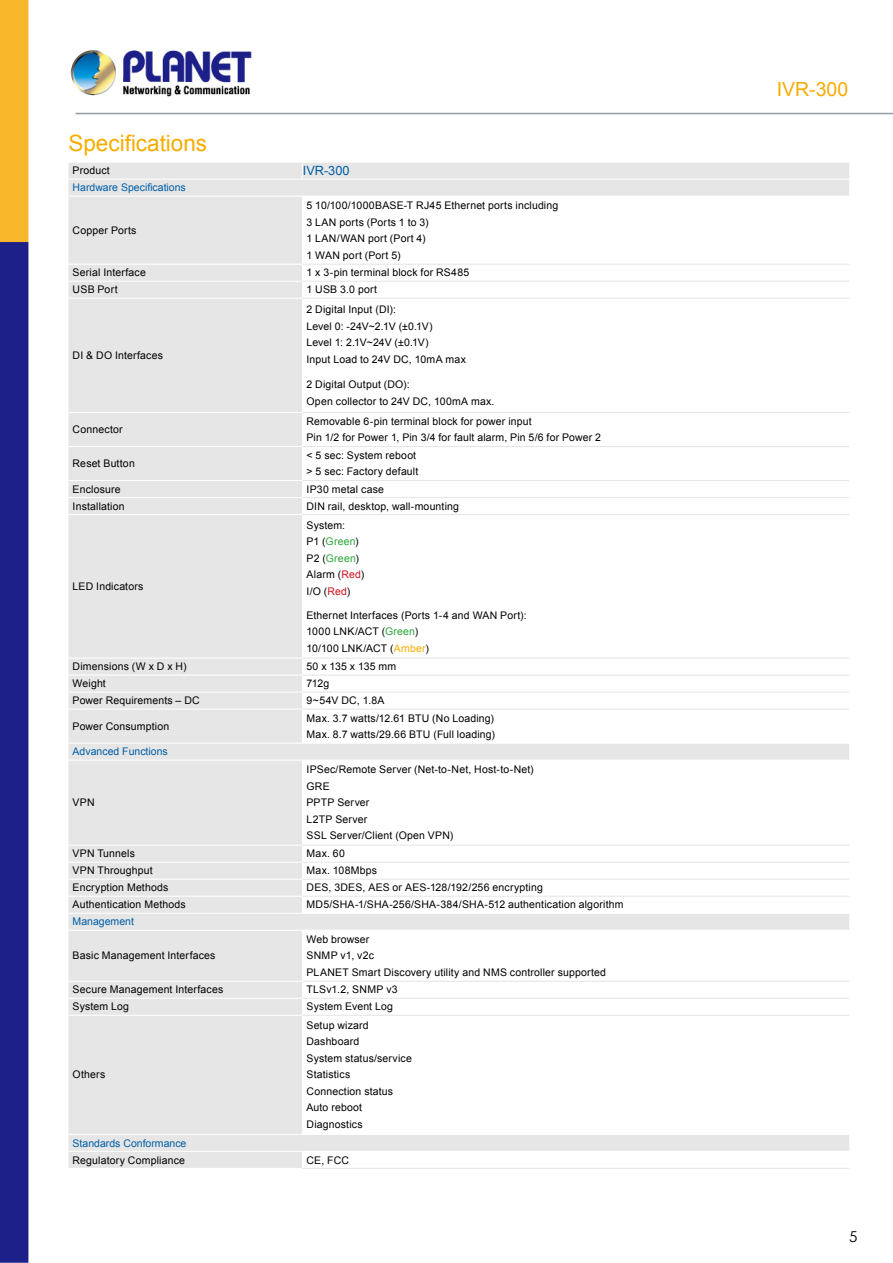
<style>
.page{position:relative;width:893px;height:1263px;background:#fff}
.page>*{position:absolute;margin:0;border:0;box-sizing:border-box;transform-origin:0 0}
.t1{font:22.5px "Arial";color:#f7ac00}
.t2{font:19.5px "Arial";color:#f7ac00}
.t3{font:15px "Century Gothic";color:#000}
.t4{font:12.75px "Arial";color:#005ea6}
.t5{font:10.5px/16.5px "Arial";letter-spacing:.015em;color:#000}
.t6{font:10.5px "Arial";color:#005ea6}
.s1{color:#2aa738}
.s2{color:#d0121b}
.s3{color:#f7ac00}
</style>
<div class="page">
<img style="left:0;top:0;width:893px;height:1263px">
<div style="left:68px;top:163px;width:781px;height:1005px;background:#e6e6e6"></div>
<svg style="left:302px;top:197px;width:547px;height:971px"></svg>
<svg style="left:302px;top:163px;width:1px;height:16px"></svg>
<hr style="left:68px;top:264px;width:234px;height:1px;background:#fff">
<hr style="left:68px;top:281px;width:234px;height:1px;background:#fff">
<hr style="left:68px;top:298px;width:234px;height:1px;background:#fff">
<hr style="left:68px;top:412px;width:234px;height:1px;background:#fff">
<hr style="left:68px;top:446px;width:234px;height:1px;background:#fff">
<hr style="left:68px;top:480px;width:234px;height:1px;background:#fff">
<hr style="left:68px;top:497px;width:234px;height:1px;background:#fff">
<hr style="left:68px;top:514px;width:234px;height:1px;background:#fff">
<hr style="left:68px;top:657px;width:234px;height:2px;background:#fff">
<hr style="left:68px;top:674px;width:234px;height:2px;background:#fff">
<hr style="left:68px;top:691px;width:234px;height:2px;background:#fff">
<hr style="left:302px;top:264px;width:547px;height:1px;background:#e6e6e6">
<hr style="left:302px;top:281px;width:547px;height:1px;background:#e6e6e6">
<hr style="left:302px;top:298px;width:547px;height:1px;background:#e6e6e6">
<hr style="left:302px;top:412px;width:547px;height:1px;background:#e6e6e6">
<hr style="left:302px;top:446px;width:547px;height:1px;background:#e6e6e6">
<hr style="left:302px;top:480px;width:547px;height:1px;background:#e6e6e6">
<hr style="left:302px;top:497px;width:547px;height:1px;background:#e6e6e6">
<hr style="left:302px;top:514px;width:547px;height:1px;background:#e6e6e6">
<hr style="left:68px;top:162px;width:234px;height:1px;background:#fff">
<hr style="left:302px;top:162px;width:547px;height:1px;background:#fff">
<hr style="left:68px;top:179px;width:234px;height:1px;background:#fff">
<hr style="left:302px;top:179px;width:547px;height:1px;background:#fff">
<hr style="left:68px;top:196px;width:234px;height:1px;background:#fff">
<hr style="left:302px;top:196px;width:547px;height:1px;background:#fff">
<hr style="left:68px;top:708px;width:234px;height:2px;background:#fff">
<hr style="left:68px;top:743px;width:234px;height:1px;background:#fff">
<hr style="left:302px;top:743px;width:547px;height:1px;background:#fff">
<hr style="left:68px;top:760px;width:234px;height:1px;background:#fff">
<hr style="left:302px;top:760px;width:547px;height:1px;background:#fff">
<hr style="left:68px;top:845px;width:234px;height:1px;background:#fff">
<hr style="left:68px;top:862px;width:234px;height:1px;background:#fff">
<hr style="left:68px;top:879px;width:234px;height:1px;background:#fff">
<hr style="left:68px;top:896px;width:234px;height:1px;background:#fff">
<hr style="left:68px;top:913px;width:234px;height:1px;background:#fff">
<hr style="left:302px;top:913px;width:547px;height:1px;background:#fff">
<hr style="left:68px;top:930px;width:234px;height:1px;background:#fff">
<hr style="left:302px;top:930px;width:547px;height:1px;background:#fff">
<hr style="left:68px;top:981px;width:234px;height:1px;background:#fff">
<hr style="left:68px;top:998px;width:234px;height:1px;background:#fff">
<hr style="left:68px;top:1015px;width:234px;height:1px;background:#fff">
<hr style="left:68px;top:1134px;width:234px;height:1px;background:#fff">
<hr style="left:302px;top:1134px;width:547px;height:1px;background:#fff">
<hr style="left:68px;top:1151px;width:234px;height:1px;background:#fff">
<hr style="left:302px;top:1151px;width:547px;height:1px;background:#fff">
<hr style="left:68px;top:1168px;width:234px;height:1px;background:#fff">
<hr style="left:302px;top:657px;width:547px;height:2px;background:#e6e6e6">
<hr style="left:302px;top:674px;width:547px;height:2px;background:#e6e6e6">
<hr style="left:302px;top:691px;width:547px;height:2px;background:#e6e6e6">
<hr style="left:302px;top:708px;width:547px;height:2px;background:#e6e6e6">
<hr style="left:302px;top:845px;width:547px;height:1px;background:#e6e6e6">
<hr style="left:302px;top:862px;width:547px;height:1px;background:#e6e6e6">
<hr style="left:302px;top:879px;width:547px;height:1px;background:#e6e6e6">
<hr style="left:302px;top:896px;width:547px;height:1px;background:#e6e6e6">
<hr style="left:302px;top:981px;width:547px;height:1px;background:#e6e6e6">
<hr style="left:302px;top:998px;width:547px;height:1px;background:#e6e6e6">
<hr style="left:302px;top:1015px;width:547px;height:1px;background:#e6e6e6">
<hr style="left:302px;top:1168px;width:547px;height:1px;background:#e6e6e6">
<h1 class="t1" style="left:68px;top:128px;width:140px">Specifications</h1>
<p class="t5" style="left:73px;top:163px;width:39px">Product</p>
<p class="t4" style="left:303px;top:162px;width:48px">IVR-300</p>
<p class="t6" style="left:73px;top:181px;width:115px">Hardware Specifications</p>
<p class="t5" style="left:73px;top:222px;width:65px">Copper Ports</p>
<p class="t5" style="left:307px;top:197px;width:253px">5 10/100/1000BASE-T RJ45 Ethernet ports including<br>3 LAN ports (Ports 1 to 3)<br>1 LAN/WAN port (Port 4)<br>1 WAN port (Port 5)</p>
<p class="t5" style="left:73px;top:265px;width:75px">Serial Interface</p>
<p class="t5" style="left:307px;top:265px;width:164px">1 x 3-pin terminal block for RS485</p>
<p class="t5" style="left:73px;top:282px;width:46px">USB Port</p>
<p class="t5" style="left:307px;top:282px;width:72px">1 USB 3.0 port</p>
<p class="t5" style="left:73px;top:347px;width:92px">DI &amp; DO Interfaces</p>
<p class="t5" style="left:307px;top:301px;width:161px">2 Digital Input (DI):<br>Level 0: -24V~2.1V (±0.1V)<br>Level 1: 2.1V~24V (±0.1V)<br>Input Load to 24V DC, 10mA max</p>
<p class="t5" style="left:307px;top:376px;width:189px">2 Digital Output (DO):<br>Open collector to 24V DC, 100mA max.</p>
<p class="t5" style="left:73px;top:421px;width:51px">Connector</p>
<p class="t5" style="left:307px;top:413px;width:296px">Removable 6-pin terminal block for power input<br>Pin 1/2 for Power 1, Pin 3/4 for fault alarm, Pin 5/6 for Power 2</p>
<p class="t5" style="left:73px;top:455px;width:64px">Reset Button</p>
<p class="t5" style="left:307px;top:447px;width:113px">&lt; 5 sec: System reboot &gt; 5 sec: Factory default</p>
<p class="t5" style="left:73px;top:481px;width:49px">Enclosure</p>
<p class="t5" style="left:307px;top:481px;width:79px">IP30 metal case</p>
<p class="t5" style="left:73px;top:498px;width:54px">Installation</p>
<p class="t5" style="left:307px;top:498px;width:154px">DIN rail, desktop, wall-mounting</p>
<p class="t5" style="left:73px;top:578px;width:72px">LED Indicators</p>
<p class="t5" style="left:307px;top:517px;width:59px">System:<br>P1 (<span class="s1">Green</span>)<br>P2 (<span class="s1">Green</span>)<br>Alarm (<span class="s2">Red</span>)<br>I/O (<span class="s2">Red</span>)</p>
<p class="t5" style="left:306px;top:607px;width:222px">Ethernet Interfaces (Ports 1-4 and WAN Port):<br>1000 LNK/ACT (<span class="s1">Green</span>)<br>10/100 LNK/ACT (<span class="s3">Amber</span>)</p>
<p class="t5" style="left:73px;top:658px;width:116px">Dimensions (W x D x H)</p>
<p class="t5" style="left:306px;top:658px;width:91px">50 x 135 x 135 mm</p>
<p class="t5" style="left:73px;top:675px;width:35px">Weight</p>
<p class="t5" style="left:306px;top:675px;width:24px">712g</p>
<p class="t5" style="left:73px;top:692px;width:129px">Power Requirements – DC</p>
<p class="t5" style="left:306px;top:692px;width:80px">9~54V DC, 1.8A</p>
<p class="t5" style="left:73px;top:718px;width:98px">Power Consumption</p>
<p class="t5" style="left:306px;top:710px;width:190px">Max. 3.7 watts/12.61 BTU (No Loading)<br>Max. 8.7 watts/29.66 BTU (Full loading)</p>
<p class="t6" style="left:73px;top:745px;width:97px">Advanced Functions</p>
<p class="t5" style="left:73px;top:794px;width:23px">VPN</p>
<p class="t5" style="left:306px;top:761px;width:229px">IPSec/Remote Server (Net-to-Net, Host-to-Net)<br>GRE<br>PPTP Server<br>L2TP Server<br>SSL Server/Client (Open VPN)</p>
<p class="t5" style="left:73px;top:845px;width:64px">VPN Tunnels</p>
<p class="t5" style="left:306px;top:845px;width:40px">Max. 60</p>
<p class="t5" style="left:73px;top:862px;width:82px">VPN Throughput</p>
<p class="t5" style="left:306px;top:862px;width:72px">Max. 108Mbps</p>
<p class="t5" style="left:73px;top:879px;width:97px">Encryption Methods</p>
<p class="t5" style="left:306px;top:879px;width:238px">DES, 3DES, AES or AES-128/192/256 encrypting</p>
<p class="t5" style="left:73px;top:896px;width:115px">Authentication Methods</p>
<p class="t5" style="left:306px;top:896px;width:318px">MD5/SHA-1/SHA-256/SHA-384/SHA-512 authentication algorithm</p>
<p class="t6" style="left:73px;top:915px;width:63px">Management</p>
<p class="t5" style="left:73px;top:947px;width:144px">Basic Management Interfaces</p>
<p class="t5" style="left:306px;top:931px;width:301px">Web browser<br>SNMP v1, v2c<br>PLANET Smart Discovery utility and NMS controller supported</p>
<p class="t5" style="left:73px;top:981px;width:152px">Secure Management Interfaces</p>
<p class="t5" style="left:306px;top:981px;width:93px">TLSv1.2, SNMP v3</p>
<p class="t5" style="left:73px;top:999px;width:58px">System Log</p>
<p class="t5" style="left:306px;top:999px;width:88px">System Event Log</p>
<p class="t5" style="left:73px;top:1067px;width:34px">Others</p>
<p class="t5" style="left:306px;top:1017px;width:107px">Setup wizard<br>Dashboard<br>System status/service<br>Statistics<br>Connection status<br>Auto reboot<br>Diagnostics</p>
<p class="t6" style="left:73px;top:1136px;width:115px">Standards Conformance</p>
<p class="t5" style="left:73px;top:1152px;width:114px">Regulatory Compliance</p>
<p class="t5" style="left:306px;top:1152px;width:44px">CE, FCC</p>
<h2 class="t2" style="left:777px;top:77px;width:73px">IVR-300</h2>
<h3 class="t3" style="left:849px;top:1227px;width:10px">5</h3>
</div>
